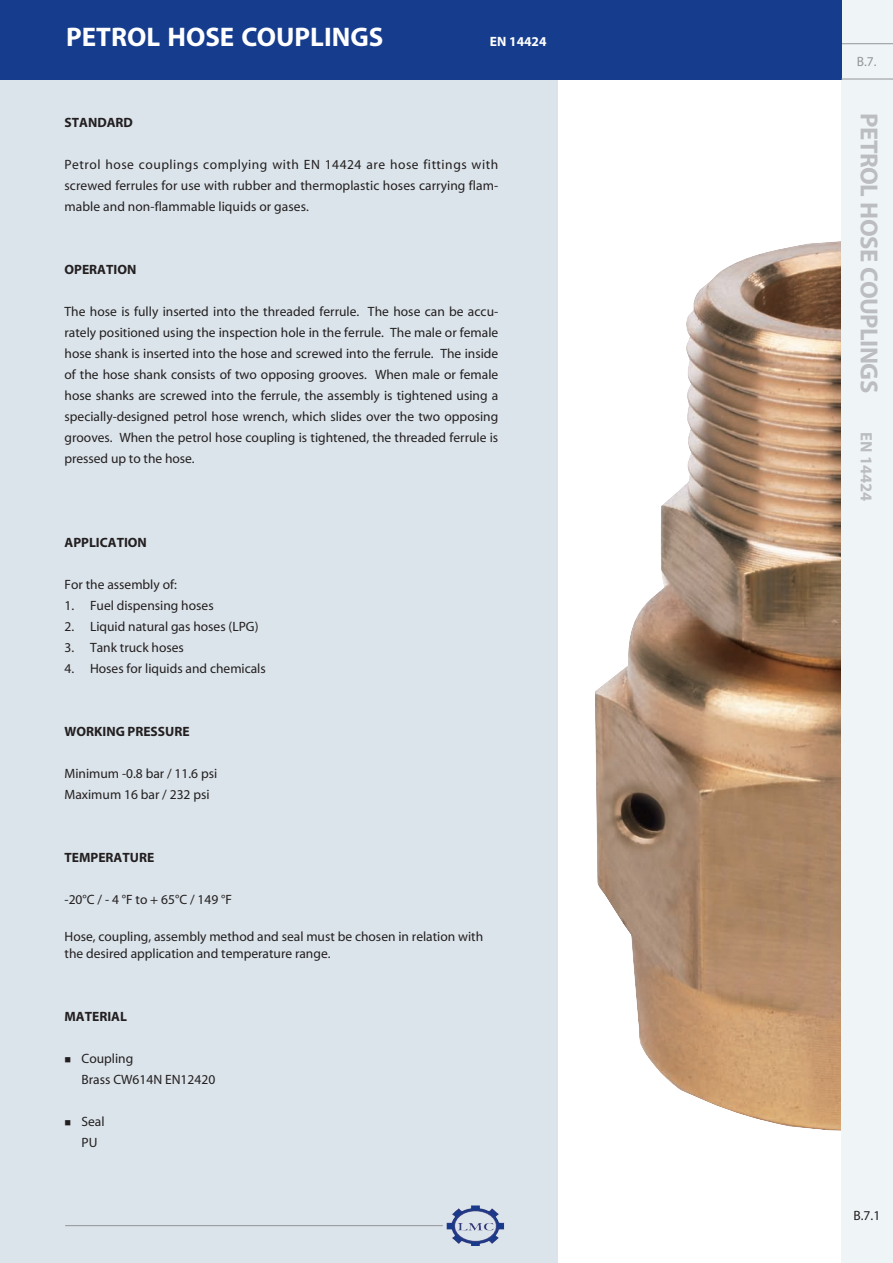
<style>
.page{position:relative;width:893px;height:1263px;background:#fff}
.page>*{position:absolute;margin:0;border:0;box-sizing:border-box;transform-origin:0 0}
.t1{font:700 27px "Myriad";color:#fff}
.t2{font:700 24.75px "Myriad";letter-spacing:-.025em;color:#bcbdc0}
.t3{font:700 16.5px "Myriad";color:#bcbdc0}
.t4{font:13.5px/21px "Myriad";color:#231f20}
.t5{font:700 13.5px "Myriad";color:#231f20}
.t6{font:700 13.5px "Myriad";color:#fff}
.t7{font:13.5px "Myriad";color:#939598}
</style>
<div class="page">
<div style="left:0;top:75px;width:557px;height:1188px;background:#dbe4ea"></div>
<img style="left:595px;top:241px;width:246px;height:890px">
<div style="left:841px;top:0;width:51px;height:1263px;background:#eff4f6"></div>
<hr style="left:841px;top:43px;width:51px;height:1px;background:#939598">
<hr style="left:65px;top:1225px;width:378px;height:1px;background:#939598">
<img style="left:447px;top:1205px;width:57px;height:41px">
<div style="left:0;top:0;width:841px;height:80px;background:#153c8d"></div>
<hr style="left:841px;top:79px;width:51px;height:1px;background:#939598">
<h1 class="t1" style="left:66px;top:27px;width:319px">PETROL HOSE COUPLINGS</h1>
<p class="t6" style="left:490px;top:37px;width:58px">EN 14424</p>
<p class="t5" style="left:65px;top:117px;width:70px">STANDARD</p>
<p class="t4" style="left:65px;top:155px;width:435px;text-align:justify">Petrol hose couplings complying with EN 14424 are hose fittings with screwed ferrules for use with rubber and thermoplastic hoses carrying flam&shy;mable and non-flammable liquids or gases.</p>
<p class="t5" style="left:65px;top:264px;width:73px">OPERATION</p>
<p class="t4" style="left:65px;top:302px;width:435px;text-align:justify">The hose is fully inserted into the threaded ferrule. The hose can be accu&shy;rately positioned using the inspection hole in the ferrule. The male or female hose shank is inserted into the hose and screwed into the ferrule. The inside of the hose shank consists of two opposing grooves. When male or female hose shanks are screwed into the ferrule, the assembly is tightened using a specially-designed petrol hose wrench, which slides over the two opposing grooves. When the petrol hose coupling is tightened, the threaded ferrule is pressed up to the hose.</p>
<p class="t5" style="left:65px;top:537px;width:84px">APPLICATION</p>
<p class="t4" style="left:65px;top:575px;width:114px">For the assembly of:</p>
<p class="t4" style="left:65px;top:596px;width:151px">1. Fuel dispensing hoses</p>
<p class="t4" style="left:65px;top:617px;width:195px">2. Liquid natural gas hoses (LPG)</p>
<p class="t4" style="left:65px;top:638px;width:121px">3. Tank truck hoses</p>
<p class="t4" style="left:65px;top:659px;width:203px">4. Hoses for liquids and chemicals</p>
<p class="t5" style="left:65px;top:726px;width:127px">WORKING PRESSURE</p>
<p class="t4" style="left:65px;top:764px;width:154px">Minimum -0.8 bar / 11.6 psi<br>Maximum 16 bar / 232 psi</p>
<p class="t5" style="left:65px;top:852px;width:91px">TEMPERATURE</p>
<p class="t4" style="left:65px;top:890px;width:169px">-20°C / - 4 °F to + 65°C / 149 °F</p>
<p class="t4" style="left:65px;top:930px;width:420px;line-height:16.5px">Hose, coupling, assembly method and seal must be chosen in relation with the desired application and temperature range.</p>
<p class="t5" style="left:65px;top:1011px;width:64px">MATERIAL</p>
<p class="t4" style="left:82px;top:1049px;width:135px">Coupling<br>Brass CW614N EN12420</p>
<p class="t4" style="left:82px;top:1112px;width:25px">Seal<br>PU</p>
<p class="t7" style="left:857px;top:56px;width:21px">B.7.</p>
<h2 class="t2" style="left:878px;top:113px;width:281px;rotate:90deg">PETROL HOSE COUPLINGS</h2>
<p class="t3" style="left:873px;top:432px;width:71px;rotate:90deg">EN 14424</p>
<p class="t4" style="left:853px;top:1205px;width:28px">B.7.1</p>
</div>
